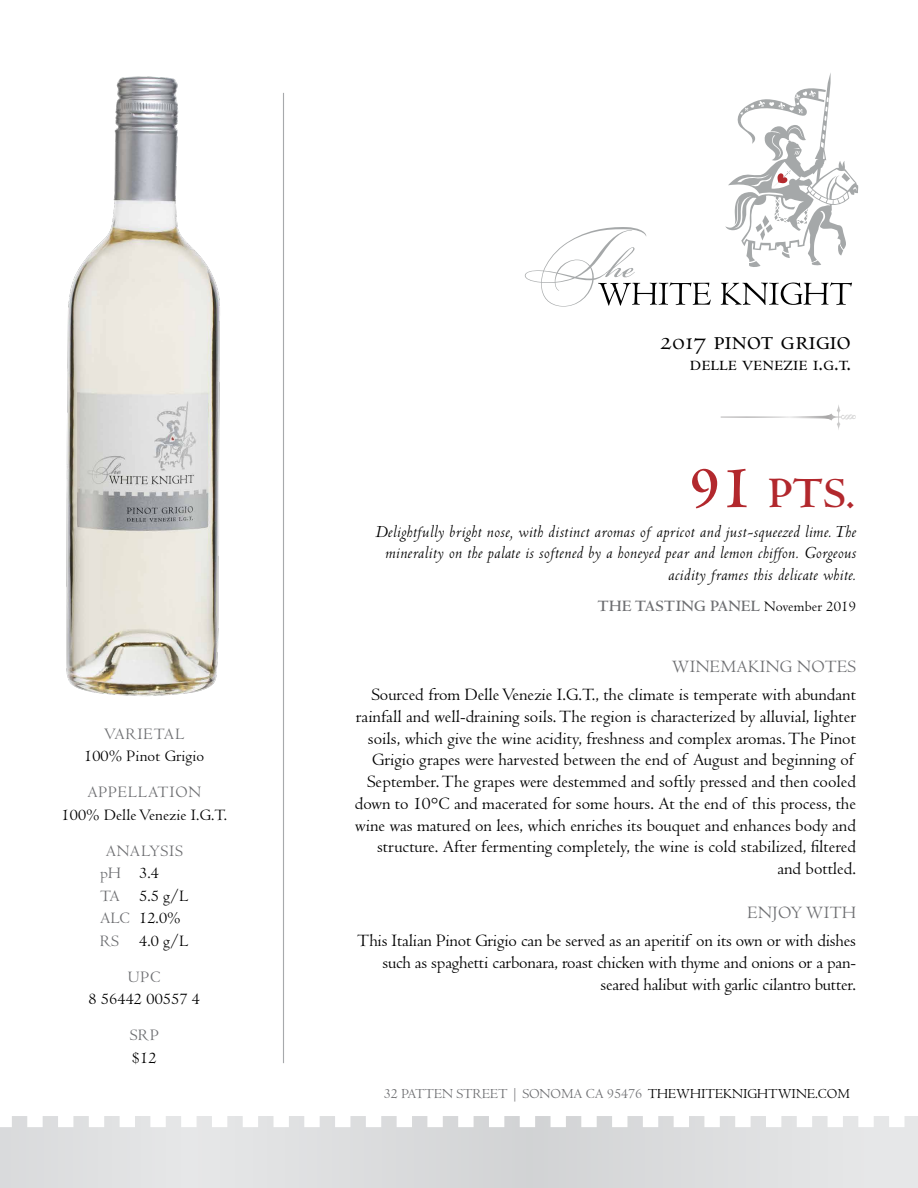
<style>
.page{position:relative;width:918px;height:1188px;background:#fff}
.page>*{position:absolute;margin:0;border:0;box-sizing:border-box;transform-origin:0 0}
.t1{font:700 45px "Centaur";color:#b2282d}
.t2{font:29.55px "Centaur MT SC";color:#000}
.t3{font:23.1px "Centaur MT SC";color:#000}
.t4{font:18px/21.8px "Centaur";color:#000;text-align:right}
.t5{font:italic 18px/21.8px "Centaur";letter-spacing:.025em;color:#000;text-align:right}
.t6{font:18px "Centaur";letter-spacing:.02em;color:#6d6e71}
.t7{font:16.5px/22.5px "Centaur";letter-spacing:.01em;color:#000}
.t8{font:700 16.5px "Centaur";letter-spacing:.02em;color:#6d6e71}
.t9{font:16.5px "Centaur";letter-spacing:.05em;color:#6d6e71}
.t10{font:14.25px "Centaur";color:#6d6e71}
.s1{color:#6d6e71}
.s2{font-size:61.5px}
.s3{font-weight:400;font-size:15px;color:#000}
.s4{color:#000}
</style>
<div class="page">
<svg style="left:0;top:1116px;width:918px;height:72px"></svg>
<hr style="left:283px;top:93px;width:1px;height:970px;background:#a7a9ac">
<svg style="left:525px;top:73px;width:333px;height:234px"></svg>
<svg style="left:721px;top:405px;width:135px;height:25px"></svg>
<img style="left:66px;top:76px;width:154px;height:620px">
<p class="t9" style="left:104px;top:725px;width:82px">VARIETAL</p>
<p class="t7" style="left:84px;top:745px;width:122px">100% Pinot Grigio</p>
<p class="t9" style="left:87px;top:783px;width:115px">APPELLATION</p>
<p class="t7" style="left:62px;top:804px;width:167px">100% Delle Venezie I.G.T.</p>
<p class="t7" style="left:100px;top:840px;width:90px;text-indent:6px"><span class="s1">ANALYSIS pH</span> 3.4<br><span class="s1">TA</span> 5.5 g/L<br><span class="s1">ALC</span> 12.0%<br><span class="s1">RS</span> 4.0 g/L</p>
<p class="t9" style="left:128px;top:968px;width:34px">UPC</p>
<p class="t7" style="left:89px;top:988px;width:113px">8 56442 00557 4</p>
<p class="t9" style="left:130px;top:1026px;width:31px">SRP</p>
<p class="t7" style="left:132px;top:1047px;width:26px">$12</p>
<h2 class="t2" style="left:660px;top:324px;width:193px">2017 pinot grigio</h2>
<p class="t3" style="left:690px;top:350px;width:163px">delle venezie i.g.t.</p>
<h1 class="t1" style="left:689px;top:469px;width:167px"><span class="s2">91</span> PTS.</h1>
<p class="t5" style="left:375px;top:521px;width:482px">Delightfully bright nose, with distinct aromas of apricot and just-squeezed lime. The minerality on the palate is softened by a honeyed pear and lemon chiffon. Gorgeous acidity frames this delicate white.</p>
<p class="t8" style="left:597px;top:597px;width:260px">THE TASTING PANEL <span class="s3">November 2019</span></p>
<p class="t6" style="left:672px;top:656px;width:186px">WINEMAKING NOTES</p>
<p class="t4" style="left:355px;top:684px;width:503px">Sourced from Delle Venezie I.G.T., the climate is temperate with abundant rainfall and well-draining soils. The region is characterized by alluvial, lighter soils, which give the wine acidity, freshness and complex aromas. The Pinot Grigio grapes were harvested between the end of August and beginning of September. The grapes were destemmed and softly pressed and then cooled down to 10°C and macerated for some hours. At the end of this process, the wine was matured on lees, which enriches its bouquet and enhances body and structure. After fermenting completely, the wine is cold stabilized, filtered and bottled.</p>
<p class="t6" style="left:748px;top:902px;width:110px">ENJOY WITH</p>
<p class="t4" style="left:357px;top:930px;width:500px">This Italian Pinot Grigio can be served as an aperitif on its own or with dishes such as spaghetti carbonara, roast chicken with thyme and onions or a pan&shy;seared halibut with garlic cilantro butter.</p>
<p class="t10" style="left:384px;top:1086px;width:467px">32 PATTEN STREET | SONOMA CA 95476 <span class="s4">THEWHITEKNIGHTWINE.COM</span></p>
</div>
